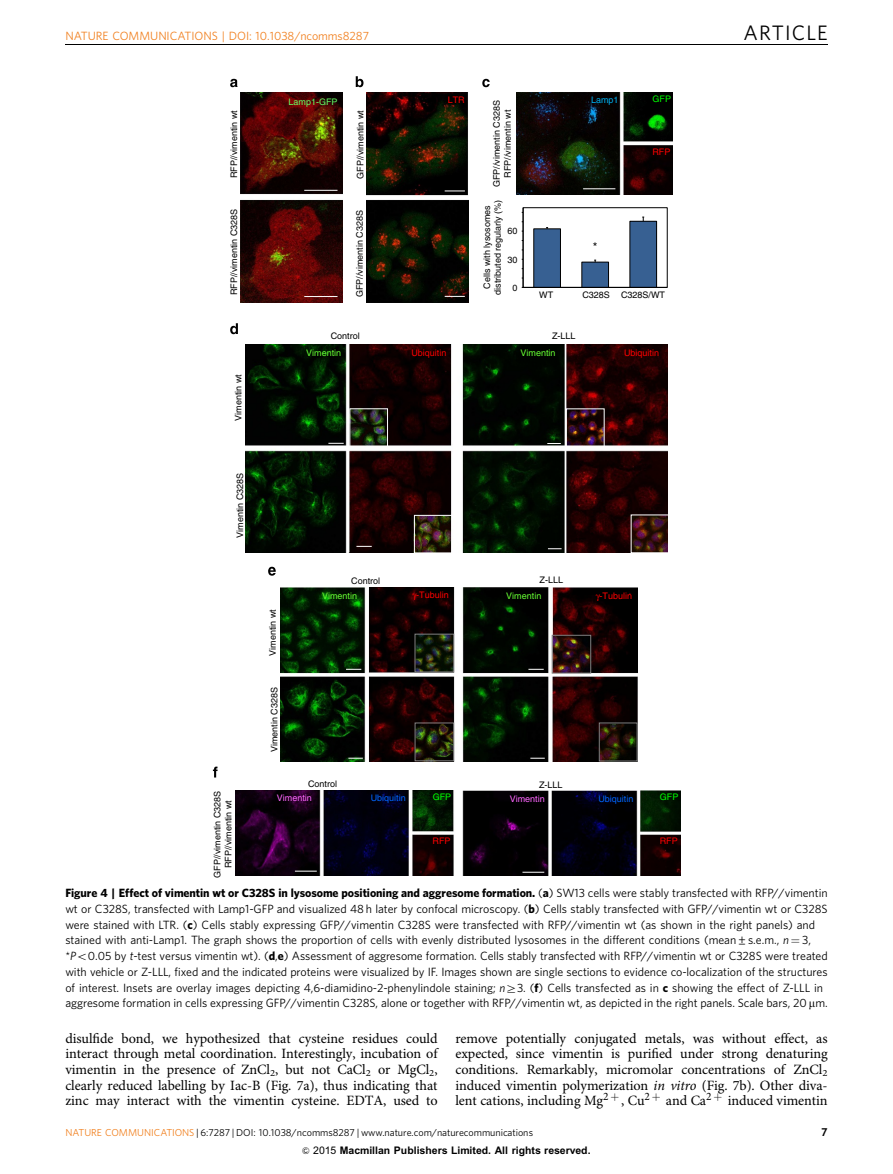
<style>
.page{position:relative;width:893px;height:1174px;background:#fff}
.page>*{position:absolute;margin:0;border:0;box-sizing:border-box;transform-origin:0 0}
.t1{font:20.85px "Adv O Tea 1 a 7398";letter-spacing:.055em;color:#000}
.t2{font:14.25px/15.8px "Adv OT1 ef 757 c 0";color:#000;text-align:justify}
.t3{font:12px/15.8px "Adv O Tea 1 a 7398";color:#000}
.t4{font:12px "Adv O Tcb 88 df 00";color:#000}
.t5{font:12px "Adv O Tea 1 a 7398";color:#f1801f}
.t6{font:12px "Helvetica";color:#000}
.t7{font:10.8px "Adv T Tda 6 f 6 cb 8.B";color:#000}
.t8{font:10.5px "Adv PAD35";color:#000}
.t9{font:10.05px "Adv O Tea 1 a 7398";color:#000}
.t10{font:9px/10.8px "Helvetica";color:#000;text-align:center}
.t11{font:9px "Helvetica";color:#f00}
.t12{font:9px "Helvetica";color:#6f3}
.t13{font:9px "Helvetica";color:#06f}
.t14{font:9px "Helvetica";color:#f6f}
.t15{font:9px "Helvetica";color:#0f0}
.t16{font:9px "Helvetica";color:#6f6}
.t17{font:9px "Helvetica";color:#00b0f0}
.s1{font-family:"Adv O Tea 1 a 7398"}
.s2{font-family:"Adv O Tcb 88 df 00"}
.s3{font-family:"Adv OT9 bd 21 c 25.I"}
.s4{font-family:"Adv P4 C4 E74"}
.s5{font-family:"Adv Els ent 4"}
.s6{font-family:"Adv Els ent 5"}
.s7{font-family:"Adv Pi 1"}
.s8{font-family:"Adv OT7 d 6 df 7 ab.I"}
.s9{color:#f1801f}
.s10{font-family:"Adv TA42"}
.s11{font-family:"Adv PAD33"}
</style>
<div class="page">
<img style="left:241px;top:93px;width:101px;height:209px">
<img style="left:367px;top:93px;width:102px;height:209px">
<img style="left:517px;top:93px;width:156px;height:102px">
<img style="left:246px;top:345px;width:422px;height:207px">
<img style="left:280px;top:588px;width:357px;height:173px">
<img style="left:236px;top:790px;width:444px;height:85px">
<hr style="left:304px;top:296px;width:33px;height:1px;background:#fff">
<svg style="left:445px;top:296px;width:20px;height:1px"></svg>
<svg style="left:445px;top:191px;width:20px;height:1px"></svg>
<div style="left:349px;top:408px;width:39px;height:39px;border:1px solid #fff"></div>
<div style="left:414px;top:515px;width:39px;height:38px;border:1px solid #fff"></div>
<div style="left:566px;top:408px;width:38px;height:39px;border:1px solid #fff"></div>
<div style="left:552px;top:635px;width:39px;height:38px;border:1px solid #7f7f7f"></div>
<div style="left:415px;top:634px;width:39px;height:38px;border:1px solid #7f7f7f"></div>
<div style="left:415px;top:722px;width:39px;height:39px;border:1px solid #7f7f7f"></div>
<svg style="left:528px;top:669px;width:16px;height:1px"></svg>
<svg style="left:346px;top:669px;width:15px;height:1px"></svg>
<svg style="left:348px;top:758px;width:15px;height:1px"></svg>
<svg style="left:530px;top:758px;width:15px;height:1px"></svg>
<svg style="left:328px;top:443px;width:16px;height:1px"></svg>
<svg style="left:547px;top:443px;width:14px;height:1px"></svg>
<svg style="left:548px;top:548px;width:14px;height:1px"></svg>
<svg style="left:356px;top:546px;width:16px;height:1px"></svg>
<hr style="left:583px;top:188px;width:32px;height:1px;background:#fff">
<div style="left:523px;top:207px;width:145px;height:81px;border:1px solid #000"></div>
<div style="left:534px;top:229px;width:26px;height:58px;background:#376092"></div>
<div style="left:533px;top:228px;width:28px;height:60px;border:1px solid #000"></div>
<div style="left:582px;top:262px;width:26px;height:25px;background:#376092"></div>
<div style="left:581px;top:262px;width:28px;height:26px;border:1px solid #000"></div>
<div style="left:630px;top:221px;width:27px;height:66px;background:#376092"></div>
<div style="left:629px;top:221px;width:28px;height:67px;border:1px solid #000"></div>
<hr style="left:523px;top:208px;width:1px;height:79px;background:#000">
<hr style="left:523px;top:287px;width:144px;height:1px;background:#000">
<svg style="left:522px;top:872px;width:22px;height:1px"></svg>
<svg style="left:295px;top:870px;width:22px;height:1px"></svg>
<hr style="left:304px;top:190px;width:33px;height:1px;background:#fff">
<svg style="left:230px;top:79px;width:8px;height:8px"></svg>
<svg style="left:356px;top:76px;width:7px;height:11px"></svg>
<svg style="left:482px;top:79px;width:8px;height:8px"></svg>
<svg style="left:230px;top:323px;width:8px;height:11px"></svg>
<svg style="left:268px;top:567px;width:8px;height:8px"></svg>
<svg style="left:213px;top:766px;width:5px;height:11px"></svg>
<hr style="left:65px;top:44px;width:763px;height:1px;background:#000">
<svg style="left:412px;top:593px;width:5px;height:6px"></svg>
<svg style="left:596px;top:594px;width:4px;height:7px"></svg>
<p class="t5" style="left:65px;top:32px;width:305px">NATURE COMMUNICATIONS | DOI: 10.1038/ncomms8287</p>
<h1 class="t1" style="left:744px;top:25px;width:85px">ARTICLE</h1>
<p class="t16" style="left:289px;top:99px;width:51px">Lamp1-GFP</p>
<p class="t10" style="left:230px;top:178px;width:70px;rotate:-90deg">RFP//vimentin wt</p>
<p class="t10" style="left:356px;top:179px;width:70px;rotate:-90deg">GFP//vimentin wt</p>
<p class="t10" style="left:230px;top:295px;width:88px;rotate:-90deg">RFP//vimentin C328S</p>
<p class="t10" style="left:355px;top:297px;width:89px;rotate:-90deg">GFP//vimentin C328S</p>
<p class="t11" style="left:448px;top:97px;width:19px">LTR</p>
<p class="t10" style="left:492px;top:187px;width:89px;rotate:-90deg">GFP//vimentin C328S<br>RFP//vimentin wt</p>
<p class="t10" style="left:493px;top:295px;width:97px;rotate:-90deg">distributed regularly (%)</p>
<p class="t10" style="left:482px;top:289px;width:85px;rotate:-90deg">Cells with lysosomes</p>
<p class="t10" style="left:508px;top:227px;width:12px">60</p>
<p class="t10" style="left:508px;top:255px;width:12px">30</p>
<p class="t10" style="left:513px;top:283px;width:7px">0</p>
<p class="t10" style="left:539px;top:291px;width:15px">WT</p>
<p class="t17" style="left:591px;top:96px;width:29px">Lamp1</p>
<p class="t15" style="left:652px;top:96px;width:20px">GFP</p>
<p class="t6" style="left:593px;top:243px;width:6px">*</p>
<p class="t11" style="left:652px;top:148px;width:19px">RFP</p>
<p class="t10" style="left:582px;top:291px;width:84px">C328S C328S/WT</p>
<p class="t10" style="left:234px;top:420px;width:48px;rotate:-90deg">Vimentin wt</p>
<p class="t10" style="left:236px;top:537px;width:67px;rotate:-90deg">Vimentin C328S</p>
<p class="t10" style="left:213px;top:878px;width:89px;rotate:-90deg">GFP//vimentin C328S<br>RFP//vimentin wt</p>
<p class="t10" style="left:331px;top:331px;width:31px">Control</p>
<p class="t10" style="left:552px;top:331px;width:25px">Z-LLL</p>
<p class="t12" style="left:306px;top:349px;width:37px">Vimentin</p>
<p class="t11" style="left:411px;top:349px;width:37px">Ubiquitin</p>
<p class="t12" style="left:521px;top:349px;width:37px">Vimentin</p>
<p class="t11" style="left:624px;top:349px;width:37px">Ubiquitin</p>
<p class="t10" style="left:351px;top:576px;width:31px">Control</p>
<p class="t10" style="left:540px;top:575px;width:25px">Z-LLL</p>
<p class="t10" style="left:268px;top:655px;width:48px;rotate:-90deg">Vimentin wt</p>
<p class="t10" style="left:270px;top:752px;width:67px;rotate:-90deg">Vimentin C328S</p>
<p class="t12" style="left:322px;top:592px;width:37px">Vimentin</p>
<p class="t11" style="left:416px;top:591px;width:34px">-Tubulin</p>
<p class="t12" style="left:506px;top:592px;width:37px">Vimentin</p>
<p class="t11" style="left:599px;top:592px;width:34px">-Tubulin</p>
<p class="t10" style="left:308px;top:779px;width:31px">Control</p>
<p class="t10" style="left:539px;top:780px;width:25px">Z-LLL</p>
<p class="t14" style="left:277px;top:794px;width:37px">Vimentin</p>
<p class="t13" style="left:371px;top:794px;width:37px">Ubiquitin</p>
<p class="t15" style="left:433px;top:793px;width:20px">GFP</p>
<p class="t11" style="left:433px;top:837px;width:19px">RFP</p>
<p class="t14" style="left:510px;top:795px;width:37px">Vimentin</p>
<p class="t13" style="left:598px;top:795px;width:37px">Ubiquitin</p>
<p class="t15" style="left:660px;top:793px;width:20px">GFP</p>
<p class="t11" style="left:660px;top:837px;width:19px">RFP</p>
<p class="t4" style="left:65px;top:888px;width:764px">Figure 4 | Effect of vimentin wt or C328S in lysosome positioning and aggresome formation. <span class="s1">(</span>a<span class="s1">) SW13 cells were stably transfected with RFP//vimentin</span></p>
<p class="t3" style="left:65px;top:902px;width:764px">wt or C328S, transfected with Lamp1-GFP and visualized 48 h later by confocal microscopy. (<span class="s2">b</span>) Cells stably transfected with GFP//vimentin wt or C328S were stained with LTR. (<span class="s2">c</span>) Cells stably expressing GFP//vimentin C328S were transfected with RFP//vimentin wt (as shown in the right panels) and stained with anti-Lamp1. The graph shows the proportion of cells with evenly distributed lysosomes in the different conditions (mean s.e.m., <span class="s3">n</span> <span class="s4">¼</span> 3, *<span class="s3">P</span><span class="s5">o</span>0.05 by <span class="s3">t</span>-test versus vimentin wt). (<span class="s2">d</span>,<span class="s2">e</span>) Assessment of aggresome formation. Cells stably transfected with RFP//vimentin wt or C328S were treated with vehicle or Z-LLL, fixed and the indicated proteins were visualized by IF. Images shown are single sections to evidence co-localization of the structures of interest. Insets are overlay images depicting 4,6-diamidino-2-phenylindole staining; <span class="s3">n</span><span class="s6">Z</span>3. (<span class="s2">f</span>) Cells transfected as in <span class="s2">c</span> showing the effect of Z-LLL in aggresome formation in cells expressing GFP//vimentin C328S, alone or together with RFP//vimentin wt, as depicted in the right panels. Scale bars, 20 <span class="s7">m</span>m.</p>
<p class="t2" style="left:65px;top:1031px;width:374px">disulfide bond, we hypothesized that cysteine residues could interact through metal coordination. Interestingly, incubation of vimentin in the presence of ZnCl<sub>2</sub>, but not CaCl<sub>2</sub> or MgCl<sub>2</sub>, clearly reduced labelling by Iac-B (Fig. 7a), thus indicating that zinc may interact with the vimentin cysteine. EDTA, used to</p>
<p class="t2" style="left:455px;top:1031px;width:374px">remove potentially conjugated metals, was without effect, as expected, since vimentin is purified under strong denaturing conditions. Remarkably, micromolar concentrations of ZnCl<sub>2 </sub>induced vimentin polymerization <span class="s8">in vitro</span> (Fig. 7b). Other diva&shy;lent cations, including Mg<sup>2</sup> <sup>þ</sup> , Cu<sup>2</sup> <sup>þ</sup> and Ca<sup>2</sup> <sup>þ</sup> induced vimentin</p>
<p class="t9" style="left:65px;top:1128px;width:469px"><span class="s9">NATURE COMMUNICATIONS</span> | 6:7287 | DOI: 10.1038/ncomms8287 | www.nature.com/naturecommunications</p>
<p class="t7" style="left:821px;top:1128px;width:8px">7</p>
<p class="t8" style="left:302px;top:1146px;width:290px"><span class="s10">&amp;</span> <span class="s11">2015</span> Macmillan Publishers Limited. All rights reserved.</p>
</div>
